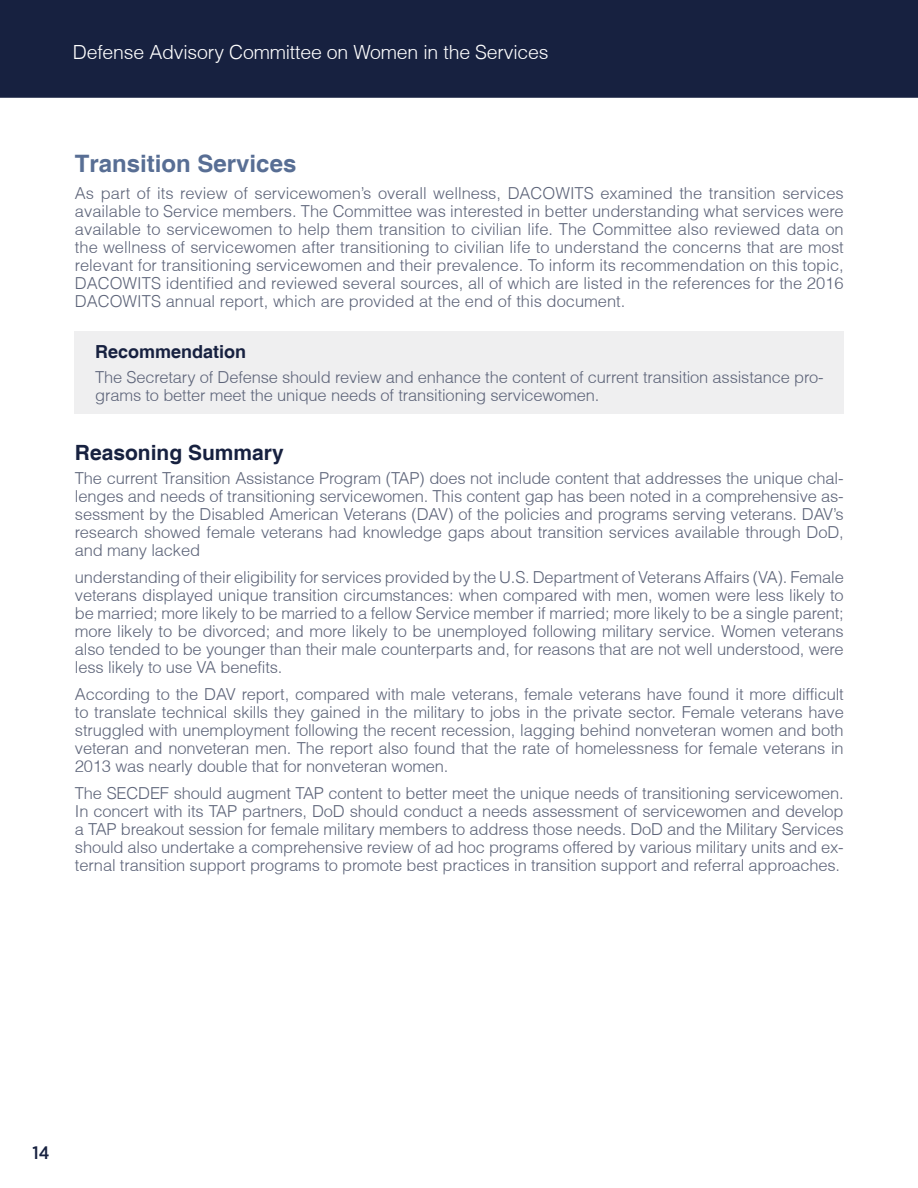
<style>
.page{position:relative;width:918px;height:1188px;background:#fff}
.page>*{position:absolute;margin:0;border:0;box-sizing:border-box;transform-origin:0 0}
.Body{font:700 24px "Helvetica";color:#586e94}
.Head_3{font:700 21px "Helvetica";color:#172140}
.t1{font:300 19.5px "Helvetica";letter-spacing:-.01em;color:#fff}
.Rec_Title{font:700 18px "Helvetica";color:#172140}
.t2{font:500 18px "Gotham Narrow";color:#172140}
.Body-2{font:300 16.5px/18px "Helvetica";letter-spacing:-.01em;color:#5d6479;text-align:justify}
.Rec_Text{font:300 16.5px/18px "Helvetica";letter-spacing:-.01em;color:#5d6479}
</style>
<div class="page">
<div style="left:0;top:0;width:918px;height:98px;background:#172140"></div>
<div style="left:75px;top:332px;width:769px;height:82px;background:#efeff0"></div>
<p class="t1" style="left:73px;top:40px;width:477px">Defense Advisory Committee on Women in the Services</p>
<p class="Body" style="left:75px;top:149px;width:223px">Transition Services</p>
<p class="Body-2" style="left:75px;top:184px;width:770px">As part of its review of servicewomen’s overall wellness, DACOWITS examined the transition services available to Service members. The Committee was interested in better understanding what services were available to servicewomen to help them transition to civilian life. The Committee also reviewed data on the wellness of servicewomen after transitioning to civilian life to understand the concerns that are most relevant for transitioning servicewomen and their prevalence. To inform its recommendation on this topic, DACOWITS identified and reviewed several sources, all of which are listed in the references for the 2016<br>DACOWITS annual report, which are provided at the end of this document.</p>
<p class="Rec_Title" style="left:95px;top:341px;width:153px">Recommendation</p>
<p class="Rec_Text" style="left:95px;top:368px;width:730px">The Secretary of Defense should review and enhance the content of current transition assistance pro&shy;grams to better meet the unique needs of transitioning servicewomen.</p>
<p class="Head_3" style="left:75px;top:440px;width:210px">Reasoning Summary</p>
<p class="Body-2" style="left:75px;top:469px;width:770px">The current Transition Assistance Program (TAP) does not include content that addresses the unique chal&shy;lenges and needs of transitioning servicewomen. This content gap has been noted in a comprehensive as&shy;sessment by the Disabled American Veterans (DAV) of the policies and programs serving veterans. DAV’s research showed female veterans had knowledge gaps about transition services available through DoD, and many lacked</p>
<p class="Body-2" style="left:75px;top:568px;width:770px">understanding of their eligibility for services provided by the U.S. Department of Veterans Affairs (VA). Female veterans displayed unique transition circumstances: when compared with men, women were less likely to be married; more likely to be married to a fellow Service member if married; more likely to be a single parent; more likely to be divorced; and more likely to be unemployed following military service. Women veterans also tended to be younger than their male counterparts and, for reasons that are not well understood, were less likely to use VA benefits.</p>
<p class="Body-2" style="left:75px;top:685px;width:770px">According to the DAV report, compared with male veterans, female veterans have found it more difficult to translate technical skills they gained in the military to jobs in the private sector. Female veterans have struggled with unemployment following the recent recession, lagging behind nonveteran women and both veteran and nonveteran men. The report also found that the rate of homelessness for female veterans in 2013 was nearly double that for nonveteran women.</p>
<p class="Body-2" style="left:75px;top:784px;width:770px">The SECDEF should augment TAP content to better meet the unique needs of transitioning servicewomen.<br>In concert with its TAP partners, DoD should conduct a needs assessment of servicewomen and develop a TAP breakout session for female military members to address those needs. DoD and the Military Services should also undertake a comprehensive review of ad hoc programs offered by various military units and ex&shy;ternal transition support programs to promote best practices in transition support and referral approaches.</p>
<p class="t2" style="left:33px;top:1142px;width:18px">14</p>
</div>
